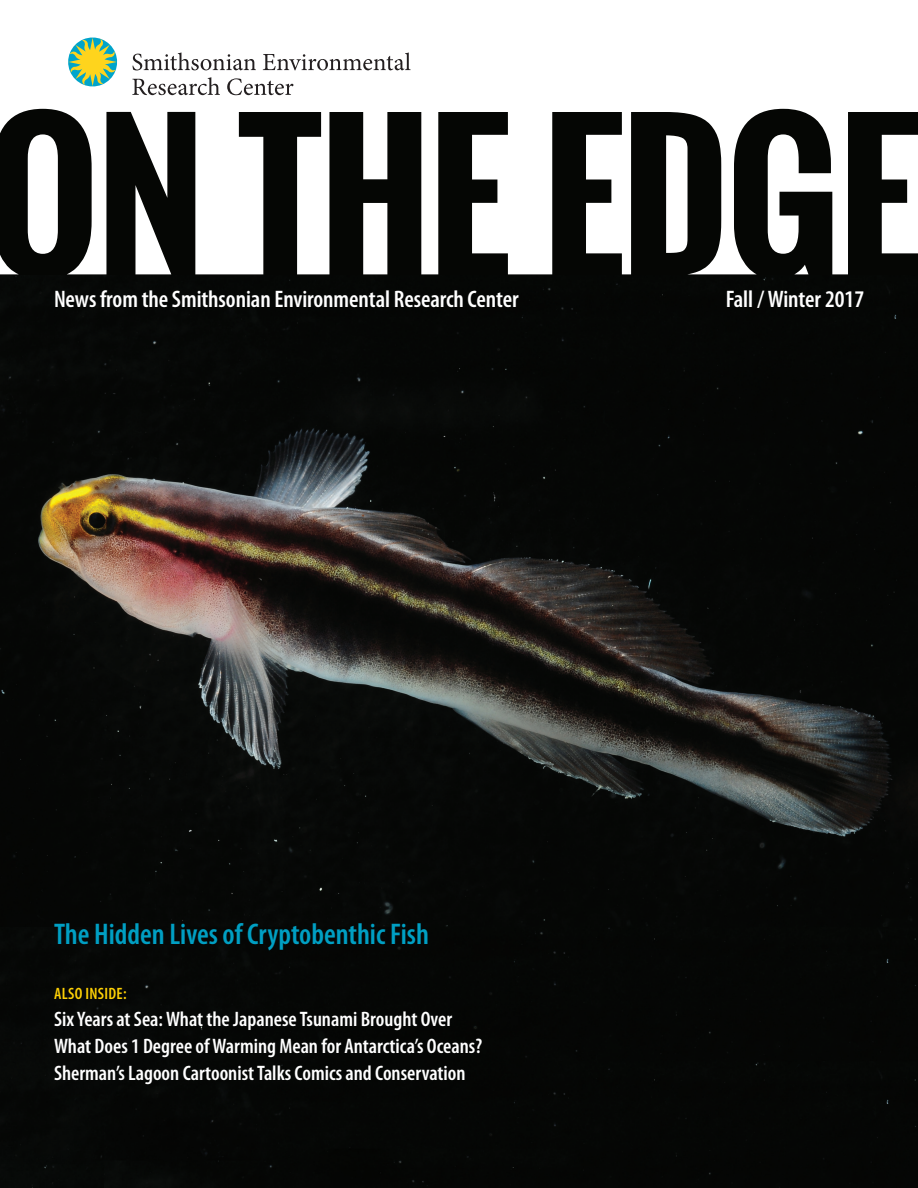
<style>
.page{position:relative;width:918px;height:1188px;background:#fff}
.page>*{position:absolute;margin:0;border:0;box-sizing:border-box;transform-origin:0 0}
.t1{font:600 condensed 30px "Myriad Pro";color:#009fc3}
.t2{font:600 condensed 24px "Myriad Pro";letter-spacing:-.005em;color:#fff}
.t3{font:600 condensed 21px/27px "Myriad Pro";color:#fff}
.t4{font:600 condensed 16.5px "Myriad Pro";letter-spacing:.02em;color:#fed105}
</style>
<div class="page">
<svg style="left:0;top:109px;width:918px;height:166px;fill:#050604"></svg>
<img style="left:0;top:275px;width:918px;height:913px">
<svg style="left:68px;top:38px;width:50px;height:49px"></svg>
<svg style="left:132px;top:52px;width:124px;height:18px"></svg>
<svg style="left:263px;top:52px;width:148px;height:18px"></svg>
<svg style="left:132px;top:77px;width:88px;height:18px"></svg>
<svg style="left:227px;top:78px;width:66px;height:17px"></svg>
<p class="t2" style="left:54px;top:286px;width:466px">News from the Smithsonian Environmental Research Center</p>
<p class="t2" style="left:726px;top:286px;width:140px">Fall / Winter 2017</p>
<h1 class="t1" style="left:54px;top:918px;width:376px">The Hidden Lives of Cryptobenthic Fish</h1>
<p class="t4" style="left:54px;top:984px;width:74px">ALSO INSIDE:</p>
<p class="t3" style="left:54px;top:1006px;width:430px">Six Years at Sea: What the Japanese Tsunami Brought Over<br>What Does 1 Degree of Warming Mean for Antarctica’s Oceans?<br>Sherman’s Lagoon Cartoonist Talks Comics and Conservation</p>
</div>
